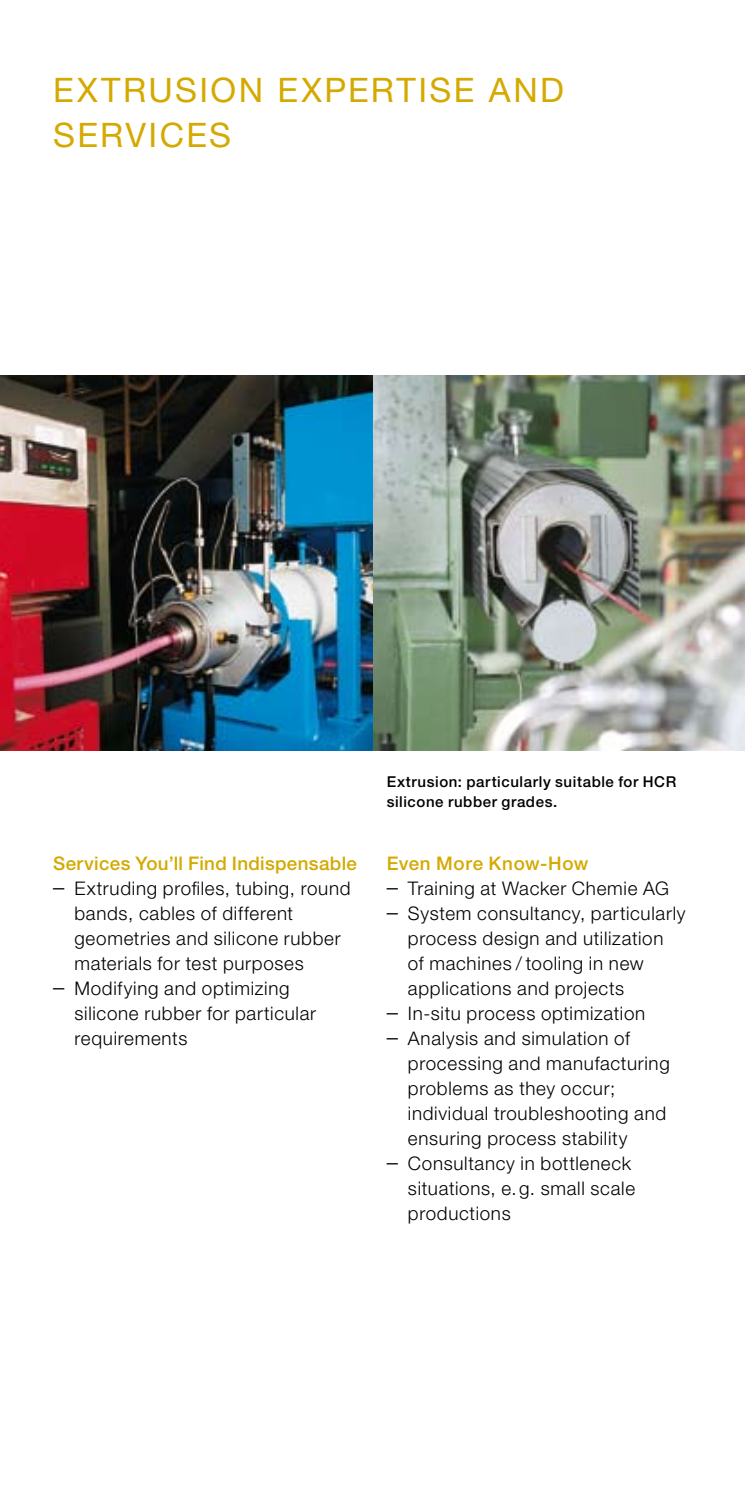
<style>
.page{position:relative;width:745px;height:1489px;background:#fff}
.page>*{position:absolute;margin:0;border:0;box-sizing:border-box;transform-origin:0 0}
.t1{font:33.75px/45px "Helvetica Neue";letter-spacing:.07em;color:#d4a900}
.t2{font:300 18.75px/25px "Helvetica Neue";letter-spacing:.035em;color:#000}
.t3{font:500 18.75px "Helvetica Neue";letter-spacing:.02em;color:#d4a900}
.t4{font:500 15px/20px "Helvetica Neue";letter-spacing:.04em;color:#000}
.s1{font-size:22.5px}
</style>
<div class="page">
<img style="left:372px;top:375px;width:372px;height:375px">
<img style="left:0;top:375px;width:372px;height:375px">
<h1 class="t1" style="left:53px;top:67px;width:512px">EXTRUSION EXPERTISE AND<br>SERVICES</h1>
<p class="t3" style="left:53px;top:852px;width:305px">Services You’ll Find Indispensable</p>
<p class="t2" style="left:74px;top:875px;width:277px;text-indent:-21px"><span class="s1">–</span> Extruding profiles, tubing, round bands, cables of different geometries and silicone rubber materials for test purposes</p>
<p class="t2" style="left:74px;top:975px;width:243px;text-indent:-21px"><span class="s1">–</span> Modifying and optimizing silicone rubber for particular requirements</p>
<p class="t4" style="left:386px;top:771px;width:291px">Extrusion: particularly suitable for HCR silicone rubber grades.</p>
<p class="t3" style="left:386px;top:852px;width:203px">Even More Know-How</p>
<p class="t2" style="left:386px;top:875px;width:284px"><span class="s1">–</span> Training at Wacker Chemie AG</p>
<p class="t2" style="left:407px;top:900px;width:279px;text-indent:-21px"><span class="s1">–</span> System consultancy, particularly process design and utilization<br>of machines / tooling in new applications and projects</p>
<p class="t2" style="left:386px;top:1000px;width:260px"><span class="s1">–</span> In-situ process optimization</p>
<p class="t2" style="left:407px;top:1025px;width:263px;text-indent:-21px"><span class="s1">–</span> Analysis and simulation of processing and manufacturing problems as they occur; individual troubleshooting and ensuring process stability</p>
<p class="t2" style="left:407px;top:1150px;width:228px;text-indent:-21px"><span class="s1">–</span> Consultancy in bottleneck situations, e.g. small scale productions</p>
</div>
